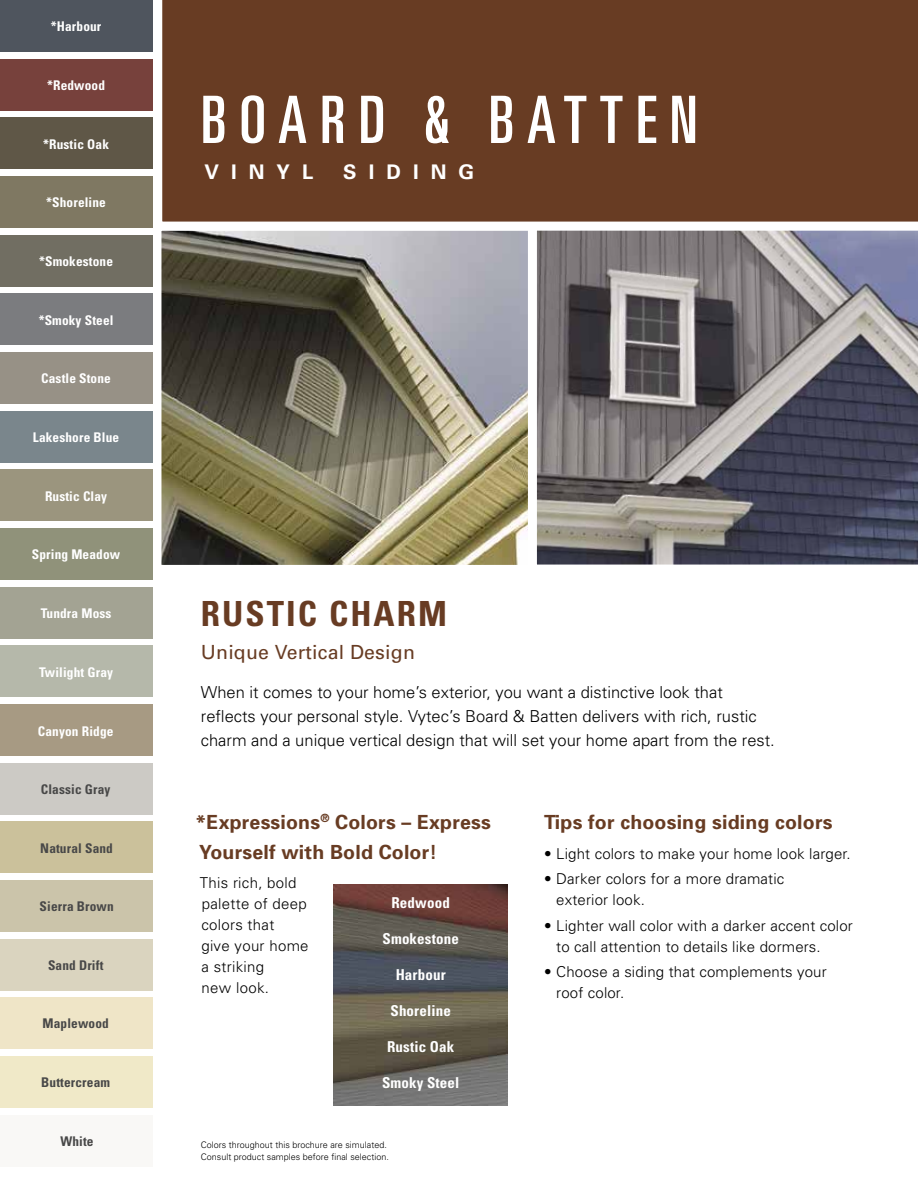
<style>
.page{position:relative;width:918px;height:1188px;background:#fff}
.page>*{position:absolute;margin:0;border:0;box-sizing:border-box;transform-origin:0 0}
.t1{font:ultra-condensed 65.4px "Univers";letter-spacing:.2em;color:#fff}
.t2{font:700 condensed 34.65px "Univers";letter-spacing:.06em;color:#683c23}
.t3{font:700 20.1px "Univers";letter-spacing:.6em;color:#fff}
.t4{font:700 19.5px/30px "Univers";letter-spacing:.01em;color:#683c23}
.t5{font:19.5px "Univers";letter-spacing:.01em;color:#683c23}
.t6{font:300 16.5px/24px "Univers";color:#000}
.t7{font:300 15px/21px "Univers";letter-spacing:.01em;color:#000}
.t8{font:700 condensed 15px "Univers";letter-spacing:.01em;color:#fff}
.t9{font:700 condensed 13.35px "Univers";letter-spacing:.01em;color:#fff}
.t10{font:700 condensed 13.35px "Univers";letter-spacing:.01em;color:#484848}
.t11{font:300 9px/12px "Univers";color:#000}
</style>
<div class="page">
<svg style="left:148px;top:217px;width:380px;height:361px;background:#868171"></svg>
<svg style="left:536px;top:231px;width:382px;height:334px;background:#726f76"></svg>
<div style="left:153px;top:0;width:765px;height:231px;background:#683c23"></div>
<div style="left:0;top:470px;width:152px;height:51px;background:#9b957e"></div>
<div style="left:0;top:352px;width:152px;height:52px;background:#979186"></div>
<div style="left:0;top:411px;width:152px;height:52px;background:#7a868c"></div>
<div style="left:0;top:59px;width:152px;height:51px;background:#77413c"></div>
<div style="left:0;top:235px;width:152px;height:51px;background:#716e62"></div>
<div style="left:0;top:0;width:152px;height:52px;background:#4f555e"></div>
<div style="left:0;top:176px;width:152px;height:52px;background:#7f7862"></div>
<div style="left:0;top:587px;width:152px;height:52px;background:#a3a393"></div>
<div style="left:0;top:528px;width:152px;height:52px;background:#90927a"></div>
<div style="left:0;top:117px;width:152px;height:52px;background:#5f5747"></div>
<div style="left:0;top:646px;width:152px;height:51px;background:#b5b8aa"></div>
<div style="left:0;top:293px;width:152px;height:52px;background:#7b7c7f"></div>
<img style="left:334px;top:884px;width:174px;height:221px">
<div style="left:0;top:763px;width:153px;height:51px;background:#cccac5"></div>
<div style="left:0;top:939px;width:153px;height:51px;background:#dad4bf"></div>
<div style="left:0;top:704px;width:153px;height:52px;background:#a79a83"></div>
<div style="left:0;top:822px;width:153px;height:51px;background:#cbc19b"></div>
<div style="left:0;top:880px;width:153px;height:52px;background:#cbc4aa"></div>
<div style="left:0;top:998px;width:153px;height:51px;background:#efe5c7"></div>
<div style="left:0;top:1056px;width:153px;height:52px;background:#f0e9c8"></div>
<div style="left:0;top:1115px;width:153px;height:52px;background:#f9f8f6"></div>
<p class="t9" style="left:51px;top:18px;width:52px">*Harbour</p>
<p class="t9" style="left:47px;top:77px;width:60px">*Redwood</p>
<p class="t9" style="left:43px;top:136px;width:67px">*Rustic Oak</p>
<p class="t9" style="left:46px;top:194px;width:61px">*Shoreline</p>
<p class="t9" style="left:39px;top:253px;width:75px">*Smokestone</p>
<p class="t9" style="left:39px;top:312px;width:76px">*Smoky Steel</p>
<p class="t9" style="left:41px;top:370px;width:71px">Castle Stone</p>
<p class="t9" style="left:33px;top:429px;width:88px">Lakeshore Blue</p>
<p class="t9" style="left:45px;top:488px;width:64px">Rustic Clay</p>
<p class="t9" style="left:32px;top:546px;width:90px">Spring Meadow</p>
<p class="t9" style="left:41px;top:605px;width:72px">Tundra Moss</p>
<p class="t9" style="left:39px;top:664px;width:76px">Twilight Gray</p>
<p class="t9" style="left:38px;top:723px;width:77px">Canyon Ridge</p>
<p class="t10" style="left:41px;top:781px;width:71px">Classic Gray</p>
<p class="t10" style="left:40px;top:840px;width:74px">Natural Sand</p>
<p class="t10" style="left:40px;top:898px;width:76px">Sierra Brown</p>
<p class="t10" style="left:48px;top:957px;width:57px">Sand Drift</p>
<p class="t10" style="left:43px;top:1015px;width:68px">Maplewood</p>
<p class="t10" style="left:41px;top:1074px;width:70px">Buttercream</p>
<p class="t10" style="left:60px;top:1133px;width:35px">White</p>
<h1 class="t1" style="left:201px;top:83px;width:498px">BOARD &amp; BATTEN</h1>
<h3 class="t3" style="left:204px;top:160px;width:110px">VINYL</h3>
<h3 class="t3" style="left:343px;top:160px;width:133px">SIDING</h3>
<h2 class="t2" style="left:201px;top:592px;width:248px">RUSTIC CHARM</h2>
<h3 class="t5" style="left:201px;top:641px;width:216px">Unique Vertical Design</h3>
<p class="t6" style="left:201px;top:681px;width:575px">When it comes to your home’s exterior, you want a distinctive look that reflects your personal style. Vytec’s Board &amp; Batten delivers with rich, rustic charm and a unique vertical design that will set your home apart from the rest.</p>
<h3 class="t4" style="left:196px;top:807px;width:297px">*Expressions<sup>®</sup> Colors – Express<br>Yourself with Bold Color!</h3>
<p class="t7" style="left:200px;top:872px;width:110px">This rich, bold palette of deep colors that<br>give your home a striking<br>new look.</p>
<p class="t8" style="left:392px;top:894px;width:60px">Redwood</p>
<p class="t8" style="left:383px;top:930px;width:78px">Smokestone</p>
<p class="t8" style="left:396px;top:966px;width:52px">Harbour</p>
<p class="t8" style="left:391px;top:1002px;width:62px">Shoreline</p>
<p class="t8" style="left:387px;top:1038px;width:69px">Rustic Oak</p>
<p class="t8" style="left:382px;top:1074px;width:79px">Smoky Steel</p>
<p class="t11" style="left:201px;top:1138px;width:190px">Colors throughout this brochure are simulated.<br>Consult product samples before final selection.</p>
<h3 class="t4" style="left:544px;top:807px;width:290px">Tips for choosing siding colors</h3>
<p class="t7" style="left:544px;top:843px;width:308px">• Light colors to make your home look larger.</p>
<p class="t7" style="left:556px;top:869px;width:230px;text-indent:-12px">• Darker colors for a more dramatic exterior look.</p>
<p class="t7" style="left:556px;top:915px;width:298px;text-indent:-12px">• Lighter wall color with a darker accent color to call attention to details like dormers.</p>
<p class="t7" style="left:556px;top:962px;width:272px;text-indent:-12px">• Choose a siding that complements your roof color.</p>
</div>
